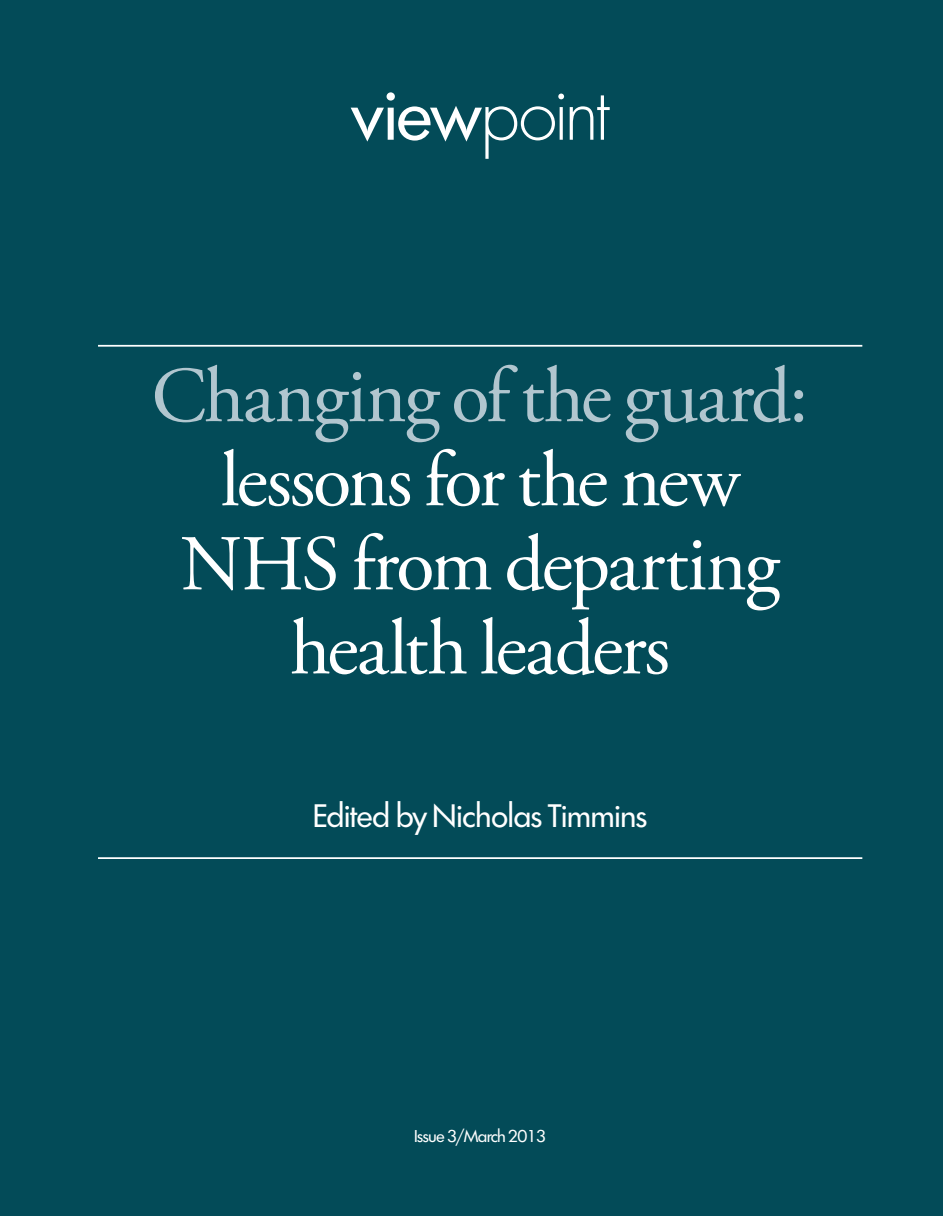
<style>
.page{position:relative;width:943px;height:1216px;background:#fff}
.page>*{position:absolute;margin:0;border:0;box-sizing:border-box;transform-origin:0 0}
.t1{font:78.75px/84px "Adobe Garamond Pro";letter-spacing:-.03em;color:#fff;text-align:center}
.t2{font:78.75px "Adobe Garamond Pro";letter-spacing:-.025em;color:#b1c6cf}
.t3{font:31.5px "Futura TS";letter-spacing:-.025em;color:#fff}
.t4{font:16.62px "Futura TS";letter-spacing:-.04em;color:#fff}
</style>
<div class="page">
<div style="left:0;top:0;width:943px;height:1215px;background:#034b58"></div>
<hr style="left:98px;top:345px;width:764px;height:1px;background:#fff">
<hr style="left:98px;top:857px;width:764px;height:2px;background:#fff">
<svg style="left:350px;top:92px;width:259px;height:67px"></svg>
<p class="t2" style="left:151px;top:349px;width:658px">Changing of the guard:</p>
<p class="t1" style="left:180px;top:441px;width:601px">lessons for the new<br>NHS from departing health leaders</p>
<p class="t3" style="left:313px;top:796px;width:336px">Edited by Nicholas Timmins</p>
<p class="t4" style="left:414px;top:1125px;width:133px">Issue 3/March 2013</p>
</div>
